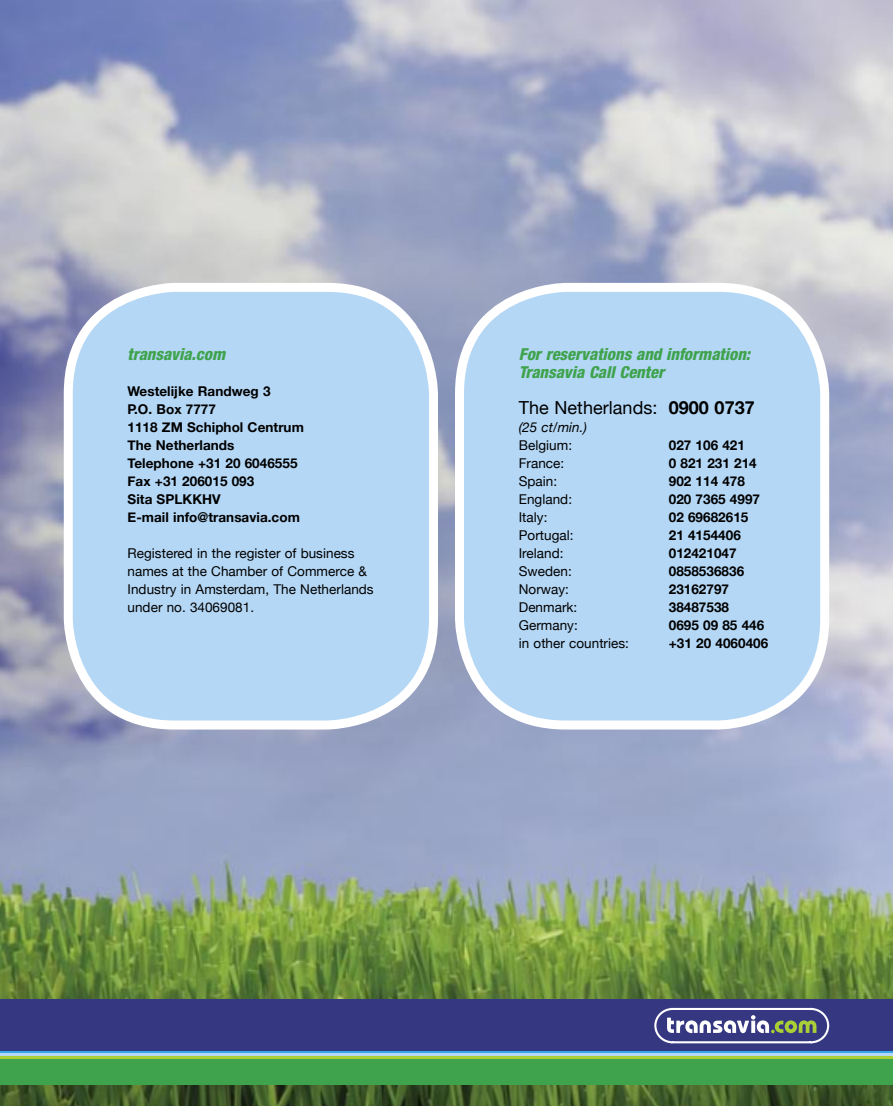
<style>
.page{position:relative;width:893px;height:1106px;background:#fff}
.page>*{position:absolute;margin:0;border:0;box-sizing:border-box;transform-origin:0 0}
.t1{font:18px "Helvetica Neue";letter-spacing:.005em;color:#000}
.t2{font:italic 800 condensed 16.5px/18px "Helvetica Neue";color:#3fa34d}
.t3{font:700 13.5px/18px "Helvetica Neue";letter-spacing:.005em;color:#000}
.t4{font:13.5px/18px "Helvetica Neue";letter-spacing:.005em;color:#000}
.t5{font:italic 13.5px "Helvetica Neue";letter-spacing:.005em;color:#000}
.s1{font-weight:700}
</style>
<div class="page">
<img style="left:0;top:0;width:893px;height:1106px">
<div style="left:0;top:999px;width:893px;height:51px;background:#353881"></div>
<hr style="left:0;top:1050px;width:893px;height:3px;background:#36a7e9">
<hr style="left:0;top:1053px;width:893px;height:3px;background:#b4d7f5">
<hr style="left:0;top:1056px;width:893px;height:3px;background:#aace36">
<div style="left:0;top:1059px;width:893px;height:25px;background:#3fa34d"></div>
<svg style="left:653px;top:1007px;width:177px;height:44px"></svg>
<svg style="left:59px;top:278px;width:383px;height:447px;background:#b6d4f0"></svg>
<svg style="left:450px;top:278px;width:384px;height:447px;background:#b8d6f1"></svg>
<p class="t2" style="left:128px;top:345px;width:99px">transavia.com</p>
<p class="t3" style="left:128px;top:382px;width:178px">Westelijke Randweg 3<br>P.O. Box 7777<br>1118 ZM Schiphol Centrum<br>The Netherlands<br>Telephone +31 20 6046555<br>Fax +31 206015 093<br>Sita SPLKKHV<br>E-mail info@transavia.com</p>
<p class="t4" style="left:128px;top:544px;width:248px">Registered in the register of business names at the Chamber of Commerce &amp; Industry in Amsterdam, The Netherlands under no. 34069081.</p>
<p class="t2" style="left:519px;top:345px;width:233px">For reservations and information:<br>Transavia Call Center</p>
<h1 class="t1" style="left:519px;top:397px;width:238px">The Netherlands: <span class="s1">0900 0737</span></h1>
<p class="t5" style="left:519px;top:419px;width:70px">(25 ct/min.)</p>
<p class="t4" style="left:519px;top:436px;width:55px">Belgium:</p>
<p class="t3" style="left:669px;top:436px;width:78px">027 106 421</p>
<p class="t4" style="left:519px;top:454px;width:47px">France:</p>
<p class="t3" style="left:669px;top:454px;width:89px">0 821 231 214</p>
<p class="t4" style="left:519px;top:472px;width:40px">Spain:</p>
<p class="t3" style="left:669px;top:472px;width:78px">902 114 478</p>
<p class="t4" style="left:519px;top:490px;width:55px">England:</p>
<p class="t3" style="left:669px;top:490px;width:93px">020 7365 4997</p>
<p class="t4" style="left:519px;top:508px;width:30px">Italy:</p>
<p class="t3" style="left:669px;top:508px;width:81px">02 69682615</p>
<p class="t4" style="left:519px;top:526px;width:56px">Portugal:</p>
<p class="t3" style="left:669px;top:526px;width:74px">21 4154406</p>
<p class="t4" style="left:519px;top:544px;width:46px">Ireland:</p>
<p class="t3" style="left:669px;top:544px;width:69px">012421047</p>
<p class="t4" style="left:519px;top:562px;width:54px">Sweden:</p>
<p class="t3" style="left:669px;top:562px;width:77px">0858536836</p>
<p class="t4" style="left:519px;top:580px;width:52px">Norway:</p>
<p class="t3" style="left:669px;top:580px;width:62px">23162797</p>
<p class="t4" style="left:519px;top:598px;width:60px">Denmark:</p>
<p class="t3" style="left:669px;top:598px;width:62px">38487538</p>
<p class="t4" style="left:519px;top:616px;width:61px">Germany:</p>
<p class="t3" style="left:669px;top:616px;width:97px">0695 09 85 446</p>
<p class="t4" style="left:519px;top:634px;width:112px">in other countries:</p>
<p class="t3" style="left:669px;top:634px;width:101px">+31 20 4060406</p>
</div>
